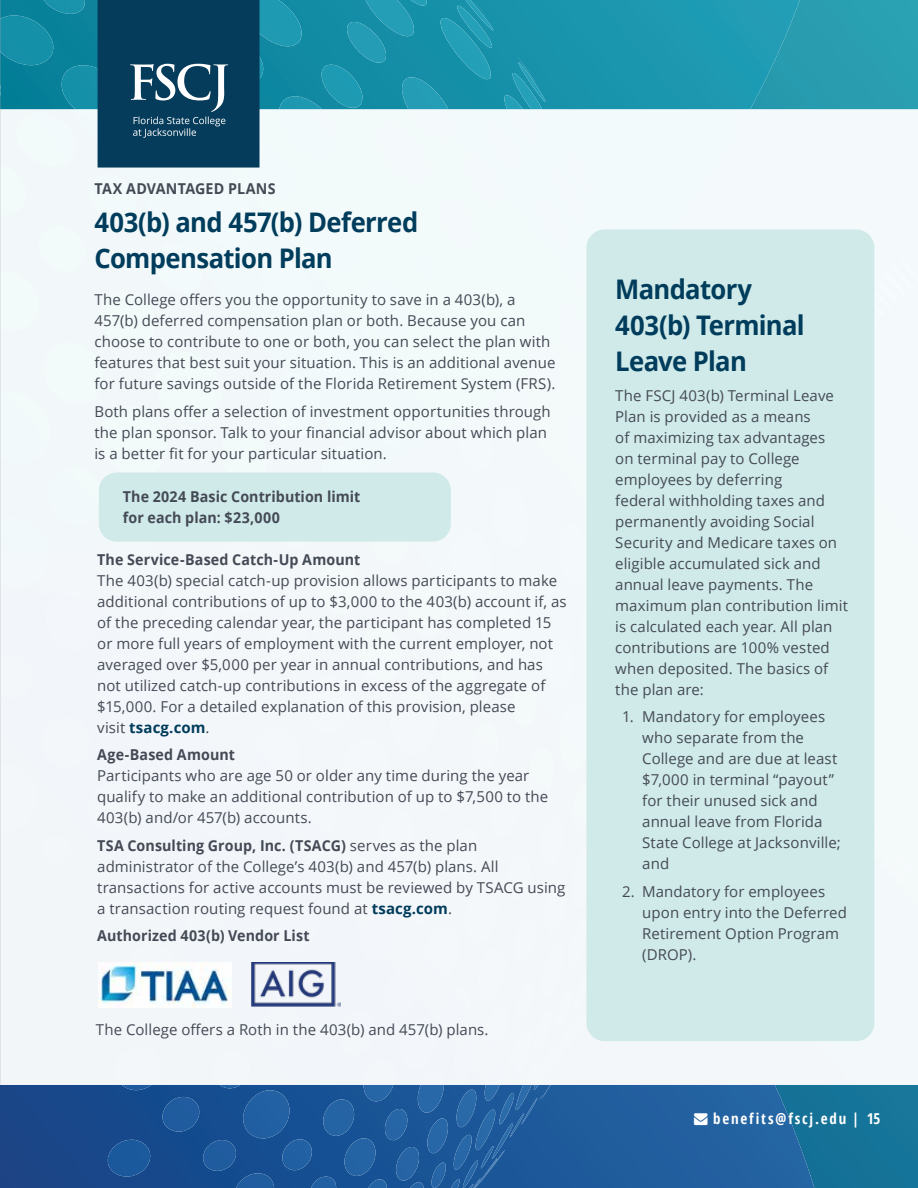
<style>
.page{position:relative;width:918px;height:1188px;background:#fff}
.page>*{position:absolute;margin:0;border:0;box-sizing:border-box;transform-origin:0 0}
.t1{font:700 27px/36px "Open Sans";letter-spacing:-.025em;color:#003c5b;scale:.95 1}
.t2{font:15px/21px "Open Sans";letter-spacing:.005em;color:#444a55}
.t3{font:700 15px/21px "Open Sans";letter-spacing:.005em;color:#444a55;scale:.95 1}
.t4{font:700 condensed 15px "Open Sans";letter-spacing:.125em;color:#fff}
.s1{font-weight:700;color:#003c5b}
.s2{font-weight:700}
</style>
<div class="page">
<svg style="left:815px;top:0;width:103px;height:1188px;background:#1f89a4"></svg>
<svg style="left:0;top:1085px;width:815px;height:103px;background:#1e5897"></svg>
<svg style="left:122px;top:1085px;width:429px;height:91px;background:#1d5899"></svg>
<svg style="left:1px;top:0;width:815px;height:109px;background:#1e98b0"></svg>
<svg style="left:1px;top:0;width:544px;height:108px;background:#168fa8"></svg>
<div style="left:1px;top:109px;width:917px;height:976px;background:#f4f9fa"></div>
<div style="left:273px;top:551px;width:313px;height:13px;background:#f3f9fa"></div>
<div style="left:0;top:593px;width:775px;height:492px;background:#f3f7fa"></div>
<div style="left:1px;top:594px;width:548px;height:249px;background:#f4f7fa"></div>
<div style="left:1px;top:109px;width:749px;height:442px;background:#f3f9fa"></div>
<div style="left:1px;top:109px;width:627px;height:163px;background:#f3fafa"></div>
<div style="left:874px;top:259px;width:44px;height:293px;background:#f4fafb"></div>
<svg style="left:874px;top:588px;width:42px;height:295px"></svg>
<svg style="left:98px;top:0;width:162px;height:168px;background:#134764"></svg>
<div style="left:99px;top:472px;width:352px;height:70px;background:#d0eae9;border-radius:18px"></div>
<div style="left:586px;top:230px;width:288px;height:811px;background:#d0eae9;border-radius:18px"></div>
<img style="left:0;top:0;width:1px;height:1084px">
<img style="left:99px;top:962px;width:133px;height:46px">
<img style="left:252px;top:962px;width:88px;height:45px">
<p class="t3" style="left:94px;top:178px;width:192px">TAX ADVANTAGED PLANS</p>
<h1 class="t1" style="left:94px;top:204px;width:342px">403(b) and 457(b) Deferred<br>Compensation Plan</h1>
<p class="t2" style="left:94px;top:289px;width:462px">The College offers you the opportunity to save in a 403(b), a 457(b) deferred compensation plan or both. Because you can choose to contribute to one or both, you can select the plan with features that best suit your situation. This is an additional avenue for future savings outside of the Florida Retirement System (FRS).</p>
<p class="t2" style="left:94px;top:400px;width:458px">Both plans offer a selection of investment opportunities through the plan sponsor. Talk to your financial advisor about which plan is a better fit for your particular situation.</p>
<p class="t3" style="left:123px;top:486px;width:252px">The 2024 Basic Contribution limit for each plan: $23,000</p>
<p class="t3" style="left:97px;top:548px;width:278px">The Service-Based Catch-Up Amount</p>
<p class="t2" style="left:97px;top:569px;width:471px">The 403(b) special catch-up provision allows participants to make additional contributions of up to $3,000 to the 403(b) account if, as of the preceding calendar year, the participant has completed 15 or more full years of employment with the current employer, not averaged over $5,000 per year in annual contributions, and has not utilized catch-up contributions in excess of the aggregate of $15,000. For a detailed explanation of this provision, please<br>visit <span class="s1">tsacg.com</span>.</p>
<p class="t3" style="left:97px;top:744px;width:147px">Age-Based Amount</p>
<p class="t2" style="left:97px;top:765px;width:453px">Participants who are age 50 or older any time during the year qualify to make an additional contribution of up to $7,500 to the<br>403(b) and/or 457(b) accounts.</p>
<p class="t2" style="left:97px;top:834px;width:470px"><span class="s2">TSA Consulting Group, Inc. (TSACG)</span> serves as the plan administrator of the College’s 403(b) and 457(b) plans. All transactions for active accounts must be reviewed by TSACG using a transaction routing request found at <span class="s1">tsacg.com</span>.</p>
<p class="t3" style="left:97px;top:925px;width:225px">Authorized 403(b) Vendor List</p>
<p class="t2" style="left:96px;top:1019px;width:394px">The College offers a Roth in the 403(b) and 457(b) plans.</p>
<h1 class="t1" style="left:615px;top:271px;width:201px">Mandatory<br>403(b) Terminal<br>Leave Plan</h1>
<p class="t2" style="left:615px;top:385px;width:234px">The FSCJ 403(b) Terminal Leave<br>Plan is provided as a means<br>of maximizing tax advantages<br>on terminal pay to College employees by deferring<br>federal withholding taxes and permanently avoiding Social<br>Security and Medicare taxes on eligible accumulated sick and annual leave payments. The maximum plan contribution limit is calculated each year. All plan contributions are 100% vested when deposited. The basics of the plan are:</p>
<p class="t2" style="left:642px;top:706px;width:200px;text-indent:-20px">1. Mandatory for employees who separate from the<br>College and are due at least $7,000 in terminal “payout” for their unused sick and annual leave from Florida<br>State College at Jacksonville; and</p>
<p class="t2" style="left:642px;top:881px;width:206px;text-indent:-20px">2. Mandatory for employees upon entry into the Deferred<br>Retirement Option Program (DROP).</p>
<p class="t4" style="left:694px;top:1108px;width:188px">→ benefits@fscj.edu | 15</p>
</div>
